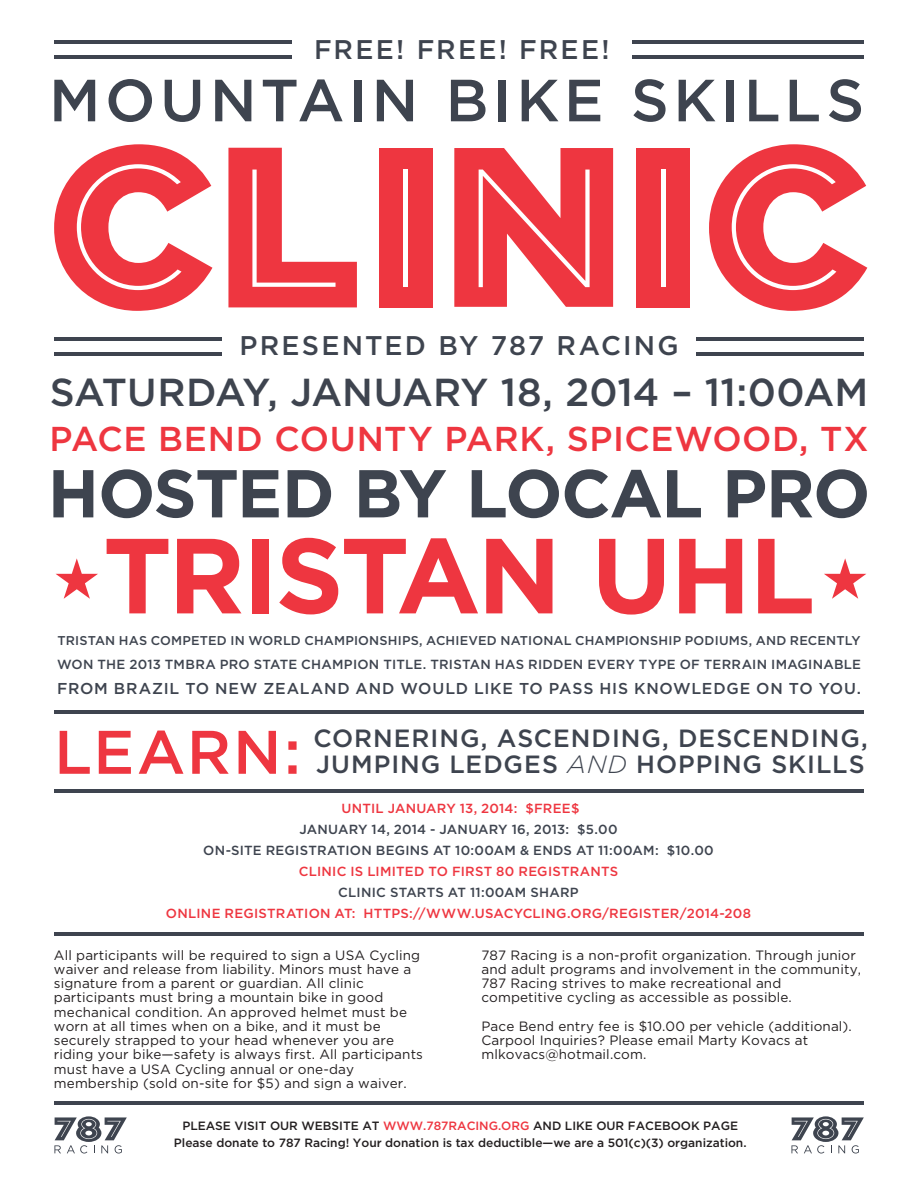
<style>
.page{position:relative;width:918px;height:1188px;background:#fff}
.page>*{position:absolute;margin:0;border:0;box-sizing:border-box;transform-origin:0 0}
.t1{font:700 106.5px "Gotham";letter-spacing:-.03em;color:#ee3640}
.t2{font:700 67.5px "Gotham";letter-spacing:-.02em;color:#3e444f}
.t3{font:500 61.35px "Gotham";letter-spacing:.03em;color:#ee3640}
.t4{font:500 59.4px "Gotham";letter-spacing:.075em;color:#3e444f}
.t5{font:500 39px "Gotham";color:#3e444f}
.t6{font:500 34.5px "Gotham";letter-spacing:.015em;color:#ee3640}
.t7{font:500 27px "Gotham";letter-spacing:.085em;color:#3e444f}
.t8{font:500 24.9px "Gotham";letter-spacing:.04em;color:#3e444f}
.t9{font:500 15.75px "Gotham";letter-spacing:.05em;color:#3e444f}
.t10{font:13.5px/14.2px "Gotham";letter-spacing:.01em;color:#231f20}
.t11{font:500 13.2px/21px "Gotham";letter-spacing:.015em;color:#3e444f;text-align:center}
.t12{font:500 13.2px "Gotham";letter-spacing:.015em;color:#ee3640}
.t13{font:500 12.75px "Gotham";letter-spacing:.01em;color:#3e444f}
.t14{font:500 12px/17.2px "Gotham";color:#231f20;text-align:center}
.s1{font-weight:300;font-style:italic}
.s2{color:#ee3640}
</style>
<div class="page">
<hr style="left:54px;top:337px;width:167px;height:3px;background:#3e444f">
<hr style="left:54px;top:352px;width:167px;height:3px;background:#3e444f">
<hr style="left:697px;top:337px;width:167px;height:3px;background:#3e444f">
<hr style="left:697px;top:352px;width:167px;height:3px;background:#3e444f">
<hr style="left:54px;top:41px;width:238px;height:3px;background:#3e444f">
<hr style="left:54px;top:56px;width:238px;height:3px;background:#3e444f">
<hr style="left:632px;top:41px;width:232px;height:3px;background:#3e444f">
<hr style="left:632px;top:56px;width:232px;height:3px;background:#3e444f">
<hr style="left:54px;top:932px;width:810px;height:4px;background:#3e444f">
<hr style="left:54px;top:710px;width:810px;height:3px;background:#3e444f">
<hr style="left:54px;top:789px;width:810px;height:4px;background:#3e444f">
<hr style="left:54px;top:1101px;width:810px;height:4px;background:#3e444f">
<svg style="left:54px;top:144px;width:158px;height:167px"></svg>
<svg style="left:709px;top:144px;width:158px;height:167px"></svg>
<svg style="left:228px;top:148px;width:129px;height:159px"></svg>
<div style="left:379px;top:148px;width:53px;height:159px;background:#ee3640"></div>
<hr style="left:404px;top:170px;width:4px;height:117px;background:#fff">
<div style="left:637px;top:148px;width:53px;height:159px;background:#ee3640"></div>
<hr style="left:661px;top:170px;width:4px;height:117px;background:#fff">
<svg style="left:454px;top:148px;width:159px;height:159px"></svg>
<svg style="left:54px;top:1116px;width:73px;height:38px"></svg>
<svg style="left:791px;top:1116px;width:73px;height:38px"></svg>
<svg style="left:56px;top:558px;width:42px;height:41px"></svg>
<svg style="left:824px;top:558px;width:42px;height:41px"></svg>
<h3 class="t7" style="left:314px;top:32px;width:297px">FREE! FREE! FREE!</h3>
<h3 class="t4" style="left:49px;top:61px;width:817px">MOUNTAIN BIKE SKILLS</h3>
<h3 class="t7" style="left:240px;top:328px;width:440px">PRESENTED BY 787 RACING</h3>
<h3 class="t5" style="left:50px;top:367px;width:820px">SATURDAY, JANUARY 18, 2014 – 11:00AM</h3>
<h3 class="t6" style="left:50px;top:417px;width:820px">PACE BEND COUNTY PARK, SPICEWOOD, TX</h3>
<h2 class="t2" style="left:48px;top:449px;width:824px">HOSTED BY LOCAL PRO</h2>
<h1 class="t1" style="left:103px;top:505px;width:714px">TRISTAN UHL</h1>
<p class="t13" style="left:58px;top:632px;width:804px">TRISTAN HAS COMPETED IN WORLD CHAMPIONSHIPS, ACHIEVED NATIONAL CHAMPIONSHIP PODIUMS, AND RECENTLY</p>
<p class="t11" style="left:57px;top:654px;width:806px">WON THE 2013 TMBRA PRO STATE CHAMPION TITLE. TRISTAN HAS RIDDEN EVERY TYPE OF TERRAIN IMAGINABLE</p>
<p class="t9" style="left:57px;top:679px;width:805px">FROM BRAZIL TO NEW ZEALAND AND WOULD LIKE TO PASS HIS KNOWLEDGE ON TO YOU.</p>
<h3 class="t8" style="left:313px;top:722px;width:556px">CORNERING, ASCENDING, DESCENDING,</h3>
<h3 class="t3" style="left:54px;top:712px;width:248px">LEARN:</h3>
<h3 class="t8" style="left:316px;top:748px;width:550px">JUMPING LEDGES <span class="s1">AND</span> HOPPING SKILLS</h3>
<p class="t12" style="left:341px;top:800px;width:240px">UNTIL JANUARY 13, 2014: $FREE$</p>
<p class="t11" style="left:203px;top:819px;width:512px">JANUARY 14, 2014 - JANUARY 16, 2013: $5.00<br>ON-SITE REGISTRATION BEGINS AT 10:00AM &amp; ENDS AT 11:00AM: $10.00</p>
<p class="t12" style="left:299px;top:863px;width:321px">CLINIC IS LIMITED TO FIRST 80 REGISTRANTS</p>
<p class="t11" style="left:338px;top:882px;width:242px">CLINIC STARTS AT 11:00AM SHARP</p>
<p class="t12" style="left:166px;top:905px;width:587px">ONLINE REGISTRATION AT: HTTPS://WWW.USACYCLING.ORG/REGISTER/2014-208</p>
<p class="t10" style="left:54px;top:947px;width:371px">All participants will be required to sign a USA Cycling waiver and release from liability. Minors must have a signature from a parent or guardian. All clinic participants must bring a mountain bike in good mechanical condition. An approved helmet must be worn at all times when on a bike, and it must be securely strapped to your head whenever you are riding your bike—safety is always first. All participants must have a USA Cycling annual or one-day membership (sold on-site for $5) and sign a waiver.</p>
<p class="t10" style="left:481px;top:947px;width:381px">787 Racing is a non-profit organization. Through junior and adult programs and involvement in the community, 787 Racing strives to make recreational and competitive cycling as accessible as possible.</p>
<p class="t10" style="left:481px;top:1019px;width:372px">Pace Bend entry fee is $10.00 per vehicle (additional).<br>Carpool Inquiries? Please email Marty Kovacs at mlkovacs@hotmail.com.</p>
<p class="t14" style="left:174px;top:1117px;width:574px">PLEASE VISIT OUR WEBSITE AT <span class="s2">WWW.787RACING.ORG</span> AND LIKE OUR FACEBOOK PAGE<br>Please donate to 787 Racing! Your donation is tax deductible—we are a 501(c)(3) organization.</p>
</div>
